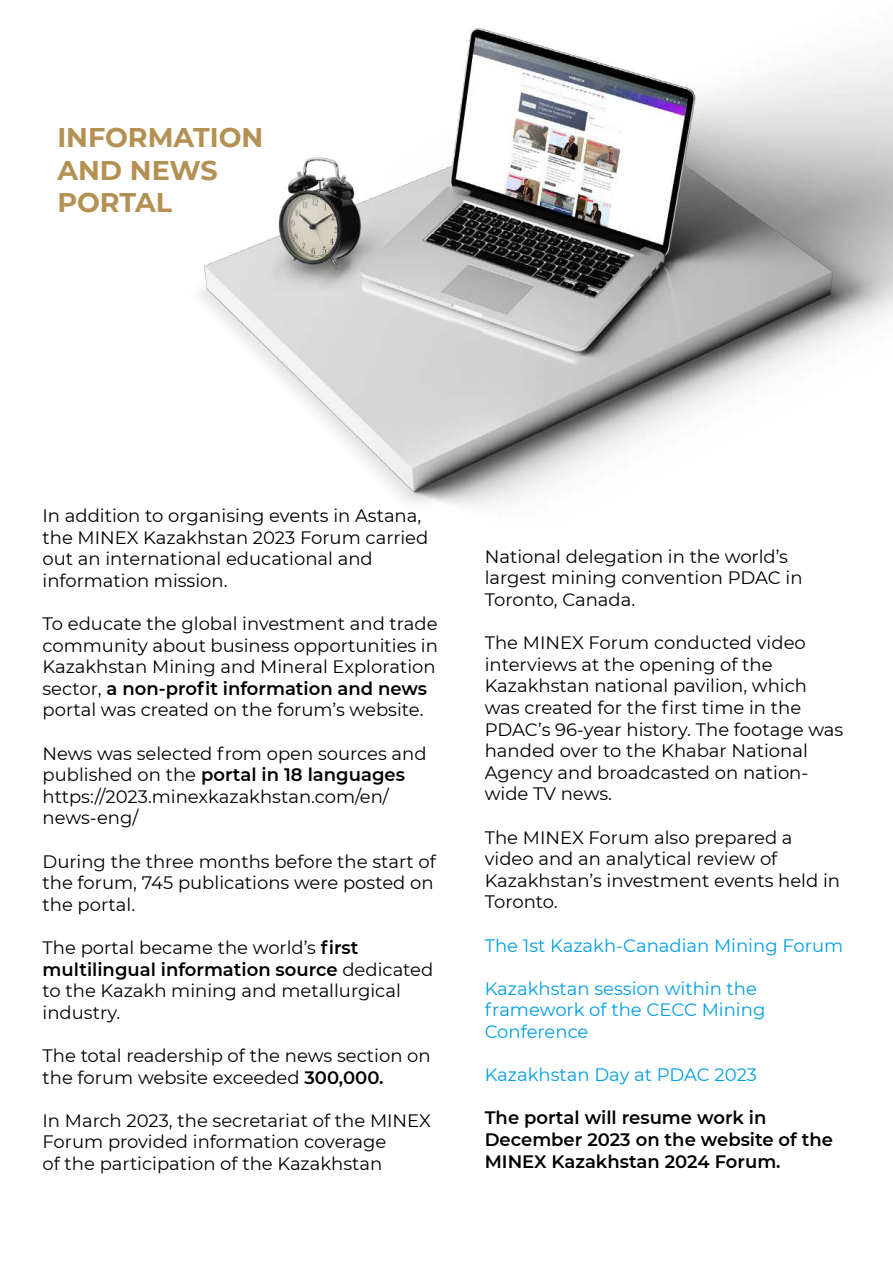
<style>
.page{position:relative;width:893px;height:1263px;background:#fff}
.page>*{position:absolute;margin:0;border:0;box-sizing:border-box;transform-origin:0 0}
.t1{font:700 27px/32.4px "Montserrat";color:#b49052}
.t2{font:18px/21.6px "Montserrat";color:#000}
.t3{font:18px/21.6px "Montserrat";color:#009fe3}
.t4{font:600 18px/21.6px "Montserrat";color:#000}
.s1{font-weight:600}
</style>
<div class="page">
<img style="left:200px;top:28px;width:693px;height:479px">
<h1 class="t1" style="left:57px;top:120px;width:208px">INFORMATION<br>AND NEWS<br>PORTAL</h1>
<p class="t2" style="left:43px;top:504px;width:387px">In addition to organising events in Astana, the MINEX Kazakhstan 2023 Forum carried out an international educational and information mission.</p>
<p class="t2" style="left:43px;top:612px;width:397px">To educate the global investment and trade community about business opportunities in Kazakhstan Mining and Mineral Exploration sector, <span class="s1">a non-profit information and news </span>portal was created on the forum’s website.</p>
<p class="t2" style="left:43px;top:742px;width:386px">News was selected from open sources and published on the <span class="s1">portal in 18 languages </span>https://2023.minexkazakhstan.com/en/ news-eng/</p>
<p class="t2" style="left:43px;top:850px;width:395px">During the three months before the start of the forum, 745 publications were posted on the portal.</p>
<p class="t2" style="left:43px;top:936px;width:392px">The portal became the world’s <span class="s1">first multilingual information source</span> dedicated to the Kazakh mining and metallurgical industry.</p>
<p class="t2" style="left:43px;top:1044px;width:390px">The total readership of the news section on the forum website exceeded <span class="s1">300,000.</span></p>
<p class="t2" style="left:43px;top:1109px;width:390px">In March 2023, the secretariat of the MINEX<br>Forum provided information coverage<br>of the participation of the Kazakhstan</p>
<p class="t2" style="left:485px;top:545px;width:319px">National delegation in the world’s largest mining convention PDAC in<br>Toronto, Canada.</p>
<p class="t2" style="left:485px;top:631px;width:360px">The MINEX Forum conducted video interviews at the opening of the<br>Kazakhstan national pavilion, which was created for the first time in the<br>PDAC’s 96-year history. The footage was handed over to the Khabar National<br>Agency and broadcasted on nation&shy;wide TV news.</p>
<p class="t2" style="left:485px;top:826px;width:357px">The MINEX Forum also prepared a video and an analytical review of<br>Kazakhstan’s investment events held in<br>Toronto.</p>
<p class="t3" style="left:485px;top:934px;width:360px">The 1st Kazakh-Canadian Mining Forum</p>
<p class="t3" style="left:485px;top:977px;width:282px">Kazakhstan session within the framework of the CECC Mining<br>Conference</p>
<p class="t3" style="left:485px;top:1063px;width:274px">Kazakhstan Day at PDAC 2023</p>
<p class="t4" style="left:485px;top:1106px;width:350px">The portal will resume work in<br>December 2023 on the website of the<br>MINEX Kazakhstan 2024 Forum.</p>
</div>
